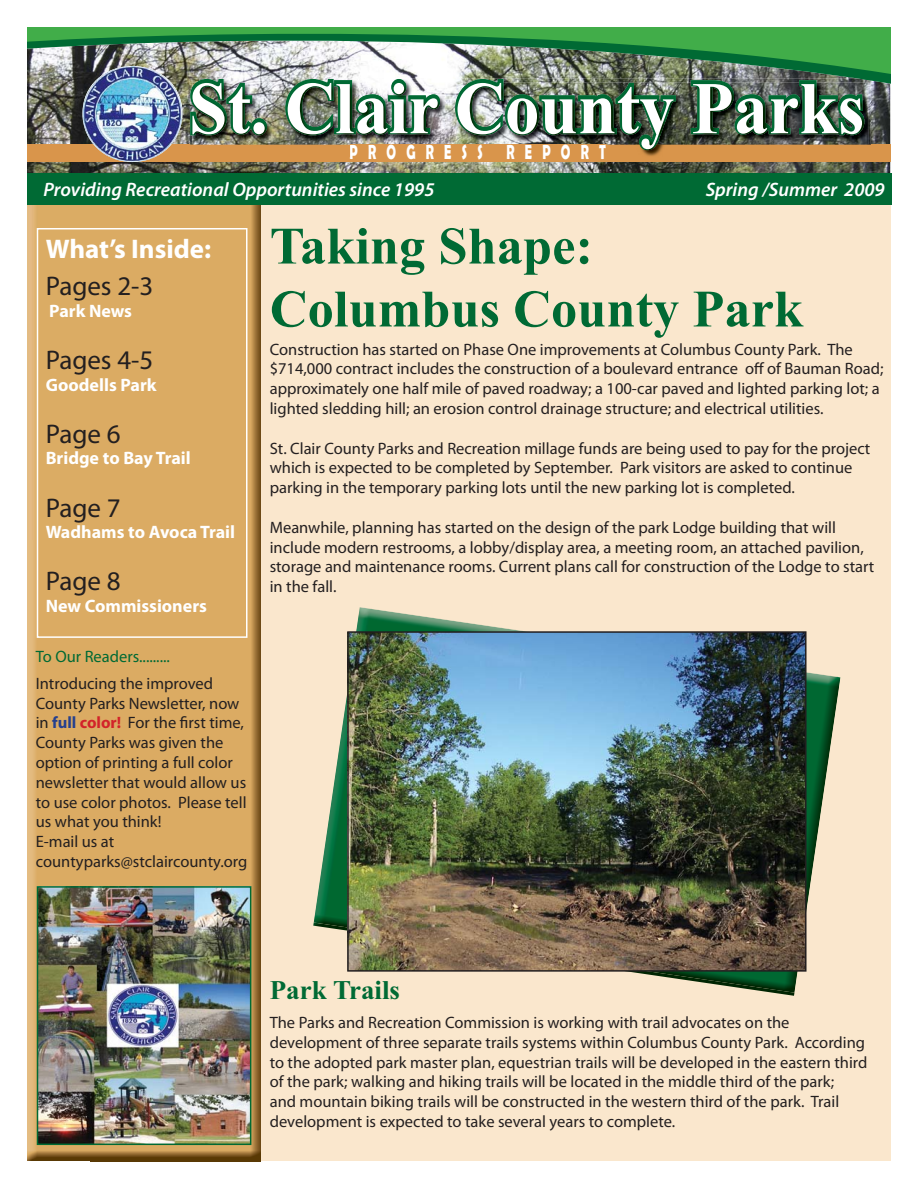
<style>
.page{position:relative;width:918px;height:1188px;background:#fff}
.page>*{position:absolute;margin:0;border:0;box-sizing:border-box;transform-origin:0 0}
.t1{font:700 52.5px/63px "Times New Roman";color:#006a34}
.t2{font:27px "Myriad Pro";color:#231f20}
.t3{font:700 27px "Myriad Pro";color:#fff}
.t4{font:700 27px "Times New Roman";color:#006a34}
.t5{font:700 20.55px "Berlin Sans FB Demi";letter-spacing:.8em;color:#fff;scale:.62 1}
.t6{font:italic 600 19.5px "Myriad Pro";color:#fff}
.t7{font:700 18px "Myriad Pro";color:#fff}
.t8{font:16.5px/19.8px "Myriad Pro";color:#231f20}
.t9{font:16.5px "Myriad Pro";color:#006a34}
.s1{color:#fdfdfd}
.s2{font-weight:700;color:#25408e}
.s3{font-weight:700;color:#d2232a}
</style>
<div class="page">
<img style="left:27px;top:84px;width:863px;height:89px">
<div style="left:91px;top:202px;width:800px;height:959px;background:#fae7cd"></div>
<img style="left:27px;top:1158px;width:64px;height:3px">
<img style="left:91px;top:540px;width:170px;height:621px">
<img style="left:27px;top:540px;width:64px;height:618px">
<img style="left:27px;top:205px;width:234px;height:335px">
<div style="left:27px;top:173px;width:864px;height:32px;background:#006a34"></div>
<div style="left:37px;top:228px;width:211px;height:410px;border:2px solid #fff"></div>
<img style="left:27px;top:27px;width:864px;height:57px">
<div style="left:28px;top:145px;width:863px;height:17px;background:#d9954b"></div>
<img style="left:82px;top:66px;width:100px;height:96px;border-radius:50%">
<svg style="left:190px;top:79px;width:674px;height:66px"></svg>
<img style="left:642px;top:83px;width:227px;height:73px">
<img style="left:192px;top:83px;width:670px;height:66px">
<img style="left:314px;top:607px;width:373px;height:370px">
<img style="left:687px;top:672px;width:153px;height:321px">
<img style="left:350px;top:634px;width:454px;height:335px">
<div style="left:347px;top:631px;width:460px;height:341px;border:2px solid #231f20"></div>
<img style="left:40px;top:889px;width:208px;height:253px">
<div style="left:37px;top:886px;width:214px;height:259px;border:2px solid #006a34"></div>
<p class="t5" style="left:350px;top:140px;width:415px">PROGRES<span class="s1">S</span> REPORT</p>
<p class="t6" style="left:44px;top:182px;width:392px">Providing Recreational Opportunities since 1995</p>
<p class="t6" style="left:706px;top:182px;width:181px">Spring /Summer 2009</p>
<h1 class="t1" style="left:270px;top:220px;width:535px">Taking Shape:<br>Columbus County Park</h1>
<h2 class="t3" style="left:46px;top:239px;width:167px">What’s Inside:</h2>
<h2 class="t2" style="left:46px;top:276px;width:109px">Pages 2-3</h2>
<p class="t7" style="left:49px;top:304px;width:84px">Park News</p>
<h2 class="t2" style="left:46px;top:350px;width:109px">Pages 4-5</h2>
<p class="t7" style="left:46px;top:378px;width:113px">Goodells Park</p>
<h2 class="t2" style="left:46px;top:423px;width:76px">Page 6</h2>
<p class="t7" style="left:46px;top:451px;width:147px">Bridge to Bay Trail</p>
<h2 class="t2" style="left:46px;top:497px;width:76px">Page 7</h2>
<p class="t7" style="left:46px;top:525px;width:191px">Wadhams to Avoca Trail</p>
<h2 class="t2" style="left:46px;top:571px;width:76px">Page 8</h2>
<p class="t7" style="left:46px;top:599px;width:163px">New Commissioners</p>
<p class="t8" style="left:270px;top:340px;width:615px">Construction has started on Phase One improvements at Columbus County Park. The $714,000 contract includes the construction of a boulevard entrance off of Bauman Road; approximately one half mile of paved roadway; a 100-car paved and lighted parking lot; a lighted sledding hill; an erosion control drainage structure; and electrical utilities.</p>
<p class="t8" style="left:270px;top:439px;width:602px">St. Clair County Parks and Recreation millage funds are being used to pay for the project which is expected to be completed by September. Park visitors are asked to continue parking in the temporary parking lots until the new parking lot is completed.</p>
<p class="t8" style="left:270px;top:518px;width:606px">Meanwhile, planning has started on the design of the park Lodge building that will include modern restrooms, a lobby/display area, a meeting room, an attached pavilion, storage and maintenance rooms. Current plans call for construction of the Lodge to start in the fall.</p>
<p class="t9" style="left:36px;top:650px;width:136px">To Our Readers.........</p>
<p class="t8" style="left:36px;top:674px;width:213px">Introducing the improved<br>County Parks Newsletter, now in <span class="s2">full</span> <span class="s3">color!</span> For the first time,<br>County Parks was given the option of printing a full color newsletter that would allow us to use color photos. Please tell us what you think!<br>E-mail us at countyparks@stclaircounty.org</p>
<h2 class="t4" style="left:270px;top:981px;width:132px">Park Trails</h2>
<p class="t8" style="left:270px;top:1014px;width:599px">The Parks and Recreation Commission is working with trail advocates on the development of three separate trails systems within Columbus County Park. According to the adopted park master plan, equestrian trails will be developed in the eastern third of the park; walking and hiking trails will be located in the middle third of the park;<br>and mountain biking trails will be constructed in the western third of the park. Trail development is expected to take several years to complete.</p>
</div>
